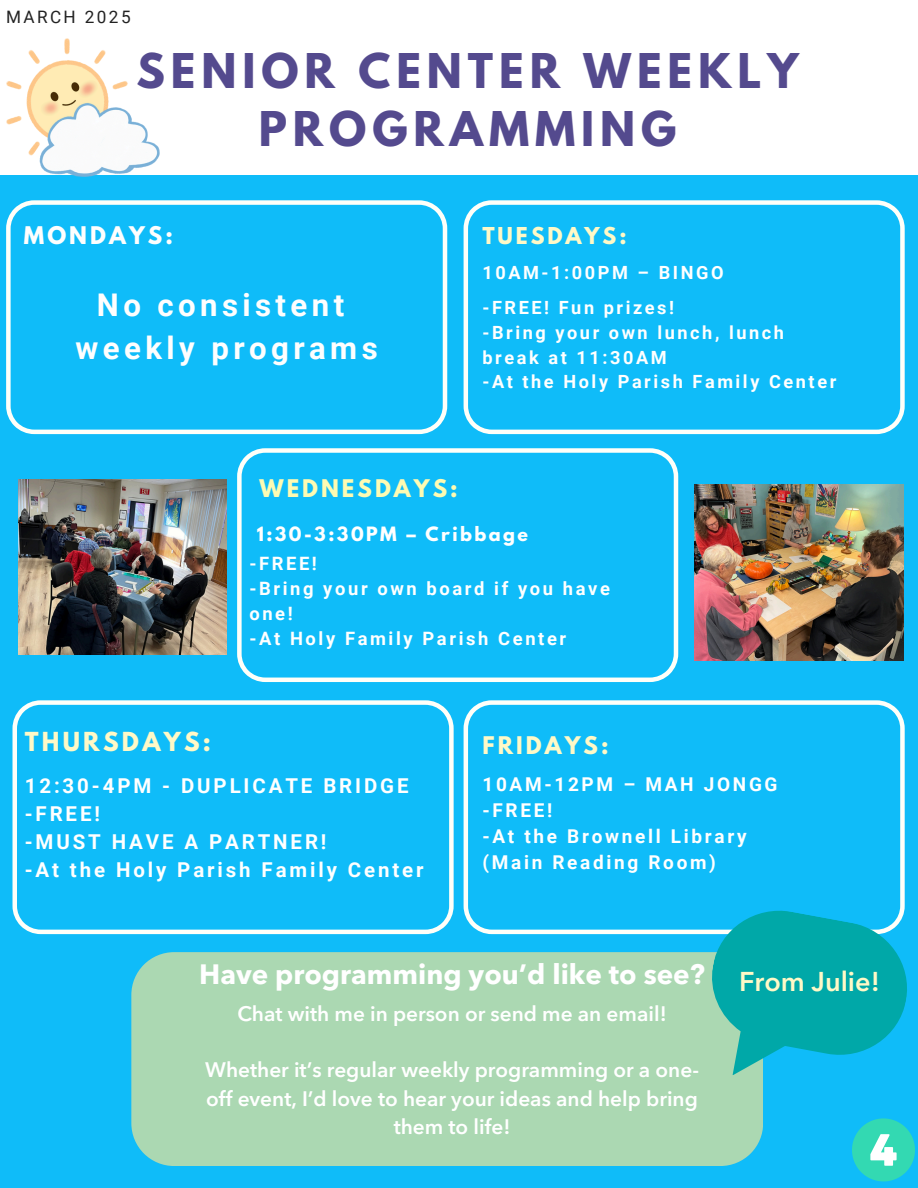
<style>
.page{position:relative;width:918px;height:1188px;background:#fff}
.page>*{position:absolute;margin:0;border:0;box-sizing:border-box;transform-origin:0 0}
.t1{font:700 42.45px/58.5px "League Spartan";letter-spacing:.14em;color:#544a8e;text-align:center}
.t2{font:700 31.2px/42.8px "Roboto";letter-spacing:.14em;color:#fefefe;text-align:center}
.t3{font:700 27.75px "Avenir Next LT Pro";color:#fff}
.t4{font:600 27px "Avenir Next LT Pro";color:#fff9c7}
.t5{font:700 23.25px "League Spartan";letter-spacing:.14em;color:#fff9c7}
.t6{font:700 21.6px "League Spartan";letter-spacing:.14em;color:#fdfbb3}
.t7{font:700 21.6px "League Spartan";letter-spacing:.14em;color:#fefefe}
.t8{font:700 21.6px "League Spartan";letter-spacing:.14em;color:#fff9c7}
.t9{font:600 20.85px/28.2px "Avenir Next LT Pro";color:#fff;text-align:center}
.t10{font:700 20.7px "League Spartan";letter-spacing:.14em;color:#fff9c7}
.t11{font:700 20.55px/28.2px "Roboto";letter-spacing:.14em;color:#fff}
.t12{font:700 19.05px/25.8px "Roboto";letter-spacing:.14em;color:#fff}
.t13{font:700 18.45px/25px "Roboto";letter-spacing:.14em;color:#fff}
.t14{font:700 18.15px/24.8px "Roboto";letter-spacing:.14em;color:#fff}
.t15{font:700 17.55px "League Spartan";letter-spacing:.14em;color:#fff}
.t16{font:17.1px "Roboto";letter-spacing:.14em;color:#222}
</style>
<div class="page">
<div style="left:0;top:176px;width:918px;height:1012px;background:#0fbcf9"></div>
<svg style="left:6px;top:200px;width:441px;height:234px"></svg>
<svg style="left:464px;top:200px;width:441px;height:234px"></svg>
<svg style="left:13px;top:700px;width:440px;height:234px"></svg>
<svg style="left:464px;top:700px;width:441px;height:234px"></svg>
<svg style="left:237px;top:448px;width:441px;height:234px"></svg>
<div style="left:131px;top:952px;width:632px;height:214px;background:#abd8b2"></div>
<svg style="left:708px;top:905px;width:199px;height:155px"></svg>
<img style="left:19px;top:479px;width:208px;height:176px">
<img style="left:695px;top:485px;width:208px;height:175px">
<svg style="left:852px;top:1118px;width:63px;height:63px"></svg>
<img style="left:6px;top:39px;width:153px;height:137px">
<h4 class="t16" style="left:6px;top:8px;width:126px">MARCH 2025</h4>
<p class="t1" style="left:136px;top:47px;width:664px">SENIOR CENTER WEEKLY<br>PROGRAMMING</p>
<p class="t7" style="left:24px;top:224px;width:151px">MONDAYS:</p>
<h1 class="t10" style="left:482px;top:226px;width:146px">TUESDAYS:</h1>
<p class="t14" style="left:482px;top:261px;width:243px">10AM-1:00PM – BINGO</p>
<h4 class="t14" style="left:482px;top:296px;width:193px">-FREE! Fun prizes!</h4>
<h2 class="t14" style="left:482px;top:320px;width:303px">-Bring your own lunch, lunch break at 11:30AM</h2>
<h5 class="t14" style="left:482px;top:370px;width:355px">-At the Holy Parish Family Center</h5>
<p class="t2" style="left:76px;top:284px;width:304px">No consistent weekly programs</p>
<p class="t6" style="left:259px;top:477px;width:200px">WEDNESDAYS:</p>
<p class="t15" style="left:257px;top:526px;width:273px">1:30-3:30PM – Cribbage</p>
<p class="t13" style="left:249px;top:551px;width:362px">-FREE!<br>-Bring your own board if you have one!<br>-At Holy Family Parish Center</p>
<p class="t5" style="left:25px;top:730px;width:188px">THURSDAYS:</p>
<p class="t11" style="left:25px;top:771px;width:400px">12:30-4PM - DUPLICATE BRIDGE -FREE!<br>-MUST HAVE A PARTNER!<br>-At the Holy Parish Family Center</p>
<p class="t8" style="left:482px;top:735px;width:128px">FRIDAYS:</p>
<p class="t12" style="left:482px;top:772px;width:297px">10AM-12PM – MAH JONGG -FREE!<br>-At the Brownell Library (Main Reading Room)</p>
<h4 class="t3" style="left:199px;top:963px;width:507px">Have programming you’d like to see?</h4>
<h4 class="t4" style="left:739px;top:971px;width:142px">From Julie!</h4>
<p class="t9" style="left:237px;top:1002px;width:431px">Chat with me in person or send me an email!</p>
<p class="t9" style="left:205px;top:1058px;width:495px">Whether it’s regular weekly programming or a one&shy;off event, I’d love to hear your ideas and help bring them to life!</p>
</div>
